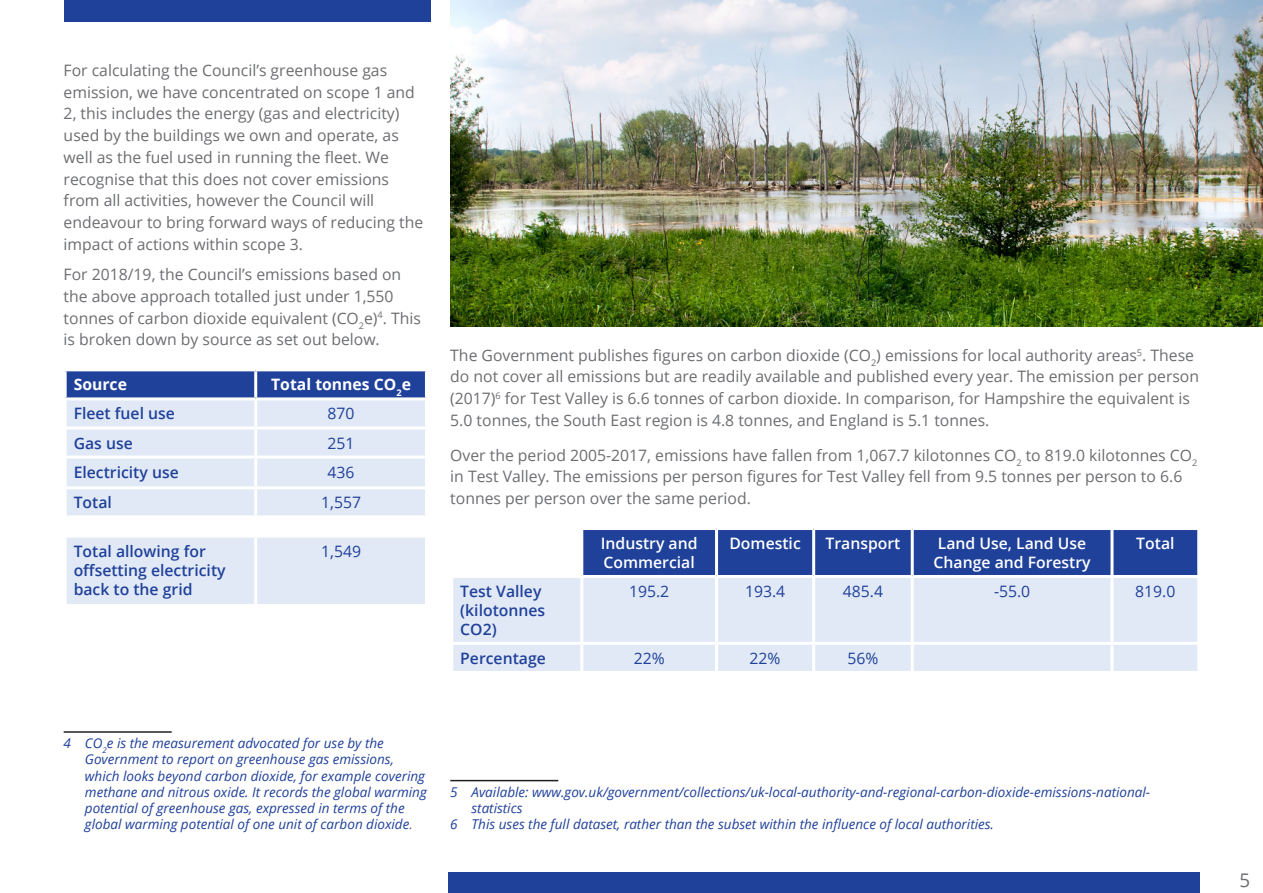
<style>
.page{position:relative;width:1263px;height:893px;background:#fff}
.page>*{position:absolute;margin:0;border:0;box-sizing:border-box;transform-origin:0 0}
.t1{font:18.75px "Open Sans";color:#6c6d70}
.Body{font:15.75px/21.8px "Open Sans";color:#6c6d70}
.t2{font:600 15.75px/18.9px "Open Sans";color:#20419a}
.t3{font:600 15.75px/18.9px "Open Sans";color:#fff}
.t4{font:15.75px "Open Sans";color:#20419a}
.t5{font:700 15.75px "Open Sans";color:#fff}
.Body-2{font:italic 13.5px/16.2px "Open Sans";color:#20419a}
.s1{color:#6c6d70}
</style>
<div class="page">
<div style="left:64px;top:0;width:366px;height:21px;background:#20419a"></div>
<div style="left:448px;top:872px;width:751px;height:21px;background:#20419a"></div>
<svg style="left:67px;top:371px;width:358px;height:233px;background:#ccd6eb"></svg>
<hr style="left:254px;top:371px;width:3px;height:26px;background:#fff">
<hr style="left:254px;top:518px;width:3px;height:17px;background:#fff">
<hr style="left:64px;top:535px;width:192px;height:3px;background:#fff">
<hr style="left:256px;top:535px;width:172px;height:3px;background:#fff">
<hr style="left:254px;top:538px;width:3px;height:66px;background:#fff">
<hr style="left:64px;top:397px;width:192px;height:3px;background:#fff">
<hr style="left:256px;top:397px;width:172px;height:3px;background:#fff">
<hr style="left:254px;top:400px;width:3px;height:26px;background:#fff">
<hr style="left:64px;top:426px;width:192px;height:3px;background:#fff">
<hr style="left:256px;top:426px;width:172px;height:3px;background:#fff">
<hr style="left:254px;top:429px;width:3px;height:27px;background:#fff">
<hr style="left:64px;top:456px;width:192px;height:3px;background:#fff">
<hr style="left:256px;top:456px;width:172px;height:3px;background:#fff">
<hr style="left:254px;top:459px;width:3px;height:27px;background:#fff">
<hr style="left:64px;top:486px;width:192px;height:3px;background:#fff">
<hr style="left:64px;top:515px;width:192px;height:3px;background:#fff">
<hr style="left:256px;top:486px;width:172px;height:3px;background:#fff">
<hr style="left:254px;top:489px;width:3px;height:26px;background:#fff">
<hr style="left:256px;top:515px;width:172px;height:3px;background:#fff">
<hr style="left:64px;top:731px;width:108px;height:2px;background:#231f20">
<div style="left:583px;top:530px;width:614px;height:45px;background:#20419a"></div>
<div style="left:453px;top:578px;width:744px;height:93px;background:#e1e9f6"></div>
<hr style="left:715px;top:530px;width:3px;height:45px;background:#fff">
<hr style="left:812px;top:530px;width:3px;height:45px;background:#fff">
<hr style="left:911px;top:530px;width:3px;height:45px;background:#fff">
<hr style="left:1110px;top:530px;width:3px;height:45px;background:#fff">
<hr style="left:580px;top:578px;width:3px;height:64px;background:#fff">
<hr style="left:715px;top:578px;width:3px;height:64px;background:#fff">
<hr style="left:812px;top:578px;width:3px;height:64px;background:#fff">
<hr style="left:911px;top:578px;width:3px;height:64px;background:#fff">
<hr style="left:1110px;top:578px;width:3px;height:64px;background:#fff">
<hr style="left:450px;top:642px;width:132px;height:3px;background:#fff">
<hr style="left:582px;top:642px;width:134px;height:3px;background:#fff">
<hr style="left:580px;top:645px;width:3px;height:26px;background:#fff">
<hr style="left:716px;top:642px;width:98px;height:3px;background:#fff">
<hr style="left:715px;top:645px;width:3px;height:26px;background:#fff">
<hr style="left:814px;top:642px;width:98px;height:3px;background:#fff">
<hr style="left:812px;top:645px;width:3px;height:26px;background:#fff">
<hr style="left:912px;top:642px;width:200px;height:3px;background:#fff">
<hr style="left:911px;top:645px;width:3px;height:26px;background:#fff">
<hr style="left:1112px;top:642px;width:88px;height:3px;background:#fff">
<hr style="left:1110px;top:645px;width:3px;height:26px;background:#fff">
<hr style="left:450px;top:780px;width:108px;height:1px;background:#231f20">
<img style="left:450px;top:0;width:813px;height:326px">
<p class="Body" style="left:64px;top:59px;width:361px">For calculating the Council’s greenhouse gas emission, we have concentrated on scope 1 and 2, this includes the energy (gas and electricity) used by the buildings we own and operate, as well as the fuel used in running the fleet. We recognise that this does not cover emissions from all activities, however the Council will endeavour to bring forward ways of reducing the impact of actions within scope 3.</p>
<p class="Body" style="left:64px;top:263px;width:359px">For 2018/19, the Council’s emissions based on the above approach totalled just under 1,550 tonnes of carbon dioxide equivalent (CO<sub>2</sub>e)<sup>4</sup>. This is broken down by source as set out below.</p>
<p class="t5" style="left:74px;top:374px;width:55px">Source</p>
<p class="t5" style="left:271px;top:374px;width:141px">Total tonnes CO<sub>2</sub>e</p>
<p class="t2" style="left:74px;top:404px;width:103px">Fleet fuel use</p>
<p class="t4" style="left:328px;top:403px;width:29px">870</p>
<p class="t2" style="left:74px;top:433px;width:61px">Gas use</p>
<p class="t4" style="left:328px;top:432px;width:29px">251</p>
<p class="t2" style="left:74px;top:462px;width:107px">Electricity use</p>
<p class="t4" style="left:328px;top:461px;width:29px">436</p>
<p class="t2" style="left:74px;top:493px;width:40px">Total</p>
<p class="t4" style="left:321px;top:492px;width:41px">1,557</p>
<p class="t2" style="left:74px;top:541px;width:153px">Total allowing for offsetting electricity back to the grid</p>
<p class="t4" style="left:321px;top:540px;width:41px">1,549</p>
<p class="Body" style="left:450px;top:344px;width:750px">The Government publishes figures on carbon dioxide (CO<sub>2</sub>) emissions for local authority areas<sup>5</sup>. These do not cover all emissions but are readily available and published every year. The emission per person (2017)<sup>6</sup> for Test Valley is 6.6 tonnes of carbon dioxide. In comparison, for Hampshire the equivalent is 5.0 tonnes, the South East region is 4.8 tonnes, and England is 5.1 tonnes.</p>
<p class="Body" style="left:450px;top:443px;width:748px">Over the period 2005-2017, emissions have fallen from 1,067.7 kilotonnes CO<sub>2</sub> to 819.0 kilotonnes CO<sub>2 </sub>in Test Valley. The emissions per person figures for Test Valley fell from 9.5 tonnes per person to 6.6 tonnes per person over the same period.</p>
<p class="t3" style="left:601px;top:534px;width:98px">Industry and<br>Commercial</p>
<p class="t3" style="left:729px;top:534px;width:73px">Domestic</p>
<p class="t3" style="left:825px;top:534px;width:76px">Transport</p>
<p class="t3" style="left:933px;top:534px;width:159px">Land Use, Land Use<br>Change and Forestry</p>
<p class="t3" style="left:1136px;top:534px;width:40px">Total</p>
<p class="t2" style="left:460px;top:582px;width:86px">Test Valley (kilotonnes<br>CO2)</p>
<p class="t4" style="left:629px;top:580px;width:42px">195.2</p>
<p class="t4" style="left:745px;top:580px;width:42px">193.4</p>
<p class="t4" style="left:843px;top:580px;width:42px">485.4</p>
<p class="t4" style="left:994px;top:580px;width:38px">-55.0</p>
<p class="t4" style="left:1135px;top:580px;width:42px">819.0</p>
<p class="t2" style="left:460px;top:648px;width:87px">Percentage</p>
<p class="t4" style="left:634px;top:647px;width:32px">22%</p>
<p class="t4" style="left:750px;top:647px;width:32px">22%</p>
<p class="t4" style="left:847px;top:647px;width:32px">56%</p>
<p class="Body-2" style="left:85px;top:735px;width:343px;text-indent:-21px">4 CO<sub>2</sub>e is the measurement advocated for use by the Government to report on greenhouse gas emissions, which looks beyond carbon dioxide, for example covering methane and nitrous oxide. It records the global warming potential of greenhouse gas, expressed in terms of the global warming potential of one unit of carbon dioxide<span class="s1">.</span></p>
<p class="Body-2" style="left:471px;top:783px;width:680px;text-indent:-21px">5 Available: www.gov.uk/government/collections/uk-local-authority-and-regional-carbon-dioxide-emissions-national&shy;statistics</p>
<p class="Body-2" style="left:450px;top:816px;width:545px">6 This uses the full dataset, rather than the subset within the influence of local authorities.</p>
<p class="t1" style="left:1239px;top:867px;width:12px">5</p>
</div>
